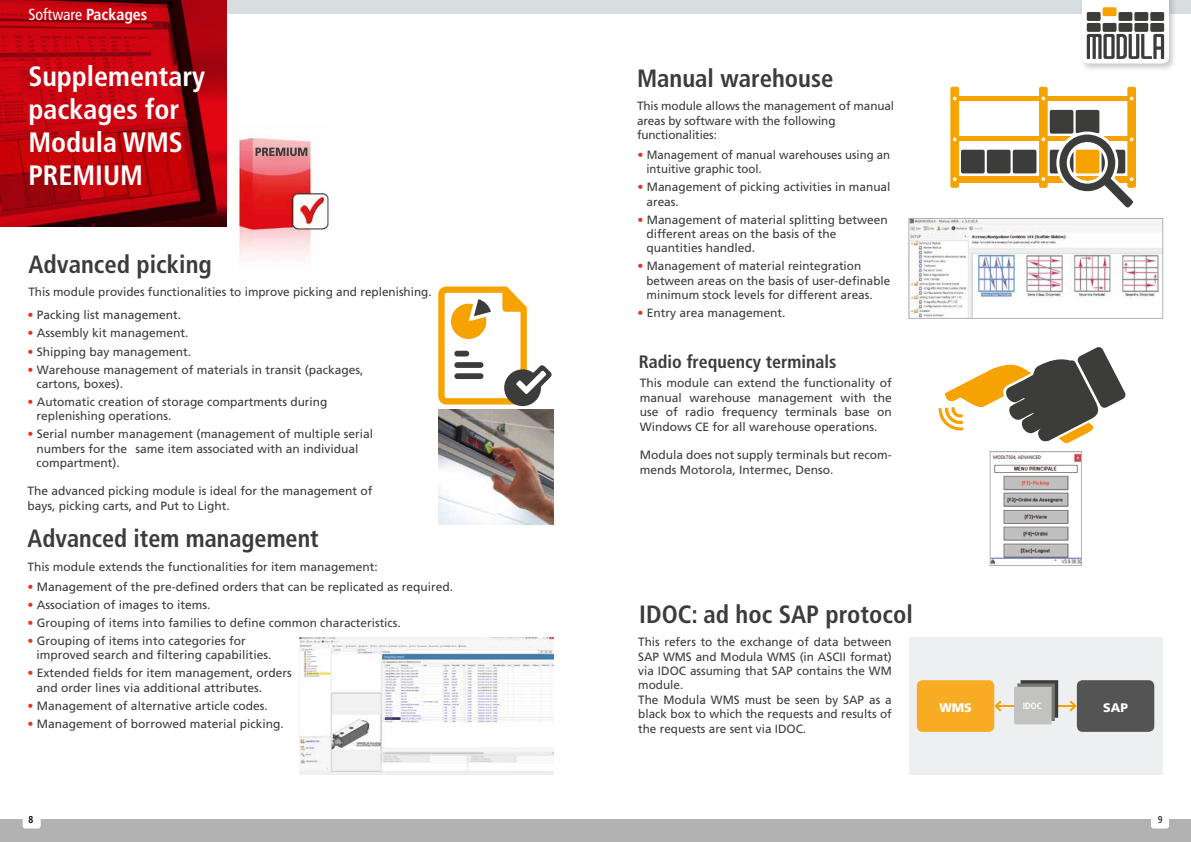
<style>
.page{position:relative;width:1191px;height:842px;background:#fff}
.page>*{position:absolute;margin:0;border:0;box-sizing:border-box;transform-origin:0 0}
.t1{font:700 condensed 28px/33px "Frutiger LT Std";color:#fff}
.t2{font:700 condensed 25px "Frutiger LT Std";color:#3c3c3b}
.t3{font:700 condensed 18px "Frutiger LT Std";color:#3c3c3b}
.t4{font:condensed 16px "Frutiger LT Std";color:#fff}
.t5{font:900 12.4px "Frutiger LT Std";color:#fff}
.t6{font:12px/14.4px "Frutiger LT Std";color:#3c3c3b}
.t7{font:12px/14.4px "Frutiger LT Std";color:#3c3c3b;scale:.95 1}
.t8{font:700 condensed 10px "Frutiger LT Std";color:#000;scale:.94 1}
.t9{font:700 condensed 10px "Frutiger LT Std";color:#3c3c3b;scale:.94 1}
.t10{font:700 condensed 9.1px "Frutiger LT Std";color:#fff}
.s1{font-weight:700}
.s2{color:#e63323}
</style>
<div class="page">
<div style="left:0;top:819px;width:1191px;height:23px;background:#b3b2b2"></div>
<div style="left:1151px;top:815px;width:18px;height:13px;background:#fff;border-radius:3px"></div>
<div style="left:23px;top:815px;width:18px;height:13px;background:#fff;border-radius:3px"></div>
<div style="left:227px;top:0;width:964px;height:14px;background:#d8dde0"></div>
<div style="left:1079px;top:0;width:98px;height:72px;background:#8a959c;opacity:.5"></div>
<svg style="left:1082px;top:0;width:87px;height:63px"></svg>
<img style="left:0;top:0;width:227px;height:227px">
<img style="left:235px;top:134px;width:94px;height:127px">
<svg style="left:255px;top:148px;width:52px;height:8px"></svg>
<img style="left:299px;top:637px;width:254px;height:137px">
<div style="left:909px;top:637px;width:253px;height:138px;background:#edeff1"></div>
<div style="left:917px;top:680px;width:77px;height:52px;background:#f8ac23;border-radius:6px"></div>
<div style="left:1076px;top:680px;width:78px;height:52px;background:#555454;border-radius:6px"></div>
<hr style="left:995px;top:705px;width:80px;height:2px;background:#f6a200">
<svg style="left:1069px;top:698px;width:8px;height:15px"></svg>
<svg style="left:994px;top:698px;width:8px;height:15px"></svg>
<svg style="left:1014px;top:680px;width:44px;height:44px;background:#aaaaa9"></svg>
<svg style="left:438px;top:286px;width:114px;height:121px"></svg>
<img style="left:438px;top:409px;width:115px;height:115px">
<svg style="left:950px;top:87px;width:9px;height:101px"></svg>
<svg style="left:1039px;top:87px;width:8px;height:101px"></svg>
<div style="left:958px;top:96px;width:82px;height:5px;background:#f6a200"></div>
<div style="left:1046px;top:96px;width:82px;height:5px;background:#f6a200"></div>
<div style="left:958px;top:136px;width:82px;height:5px;background:#f6a200"></div>
<div style="left:1046px;top:136px;width:82px;height:5px;background:#f6a200"></div>
<div style="left:958px;top:176px;width:82px;height:6px;background:#f6a200"></div>
<div style="left:1046px;top:176px;width:82px;height:6px;background:#f6a200"></div>
<div style="left:961px;top:150px;width:23px;height:23px;background:#3c3c3b;border-radius:2px"></div>
<div style="left:986px;top:150px;width:24px;height:23px;background:#3c3c3b;border-radius:2px"></div>
<div style="left:1012px;top:150px;width:24px;height:23px;background:#3c3c3b;border-radius:2px"></div>
<div style="left:1049px;top:150px;width:24px;height:23px;background:#3c3c3b;border-radius:2px"></div>
<div style="left:1049px;top:110px;width:24px;height:24px;background:#3c3c3b;border-radius:2px"></div>
<svg style="left:1055px;top:87px;width:81px;height:121px"></svg>
<svg style="left:938px;top:347px;width:188px;height:97px"></svg>
<img style="left:910px;top:220px;width:251px;height:97px">
<div style="left:908px;top:218px;width:255px;height:101px;border:1px solid #b3b2b2"></div>
<img style="left:992px;top:453px;width:87px;height:111px">
<div style="left:990px;top:451px;width:91px;height:115px;border:1px solid #b3b2b2"></div>
<h3 class="t4" style="left:28px;top:5px;width:121px">Software <span class="s1">Packages</span></h3>
<h1 class="t1" style="left:28px;top:60px;width:178px">Supplementary packages for<br>Modula WMS<br>PREMIUM</h1>
<h2 class="t2" style="left:28px;top:249px;width:185px">Advanced picking</h2>
<p class="t6" style="left:28px;top:285px;width:405px">This module provides functionalities to improve picking and replenishing.</p>
<p class="t6" style="left:28px;top:308px;width:155px"><span class="s2">•</span> Packing list management.</p>
<p class="t6" style="left:28px;top:326px;width:162px"><span class="s2">•</span> Assembly kit management.</p>
<p class="t6" style="left:28px;top:344px;width:165px"><span class="s2">•</span> Shipping bay management.</p>
<p class="t6" style="left:37px;top:362px;width:328px;text-indent:-9px"><span class="s2">•</span> Warehouse management of materials in transit (packages, cartons, boxes).</p>
<p class="t6" style="left:37px;top:395px;width:292px;text-indent:-9px"><span class="s2">•</span> Automatic creation of storage compartments during replenishing operations.</p>
<p class="t6" style="left:37px;top:427px;width:338px;text-indent:-9px"><span class="s2">•</span> Serial number management (management of multiple serial numbers for the same item associated with an individual compartment).</p>
<p class="t6" style="left:28px;top:484px;width:346px">The advanced picking module is ideal for the management of bays, picking carts, and Put to Light.</p>
<h2 class="t2" style="left:28px;top:524px;width:293px">Advanced item management</h2>
<p class="t6" style="left:28px;top:560px;width:352px">This module extends the functionalities for item management:</p>
<p class="t6" style="left:28px;top:580px;width:427px"><span class="s2">•</span> Management of the pre-defined orders that can be replicated as required.</p>
<p class="t6" style="left:28px;top:598px;width:184px"><span class="s2">•</span> Association of images to items.</p>
<p class="t6" style="left:28px;top:616px;width:375px"><span class="s2">•</span> Grouping of items into families to define common characteristics.</p>
<p class="t6" style="left:37px;top:634px;width:236px;text-indent:-9px"><span class="s2">•</span> Grouping of items into categories for improved search and filtering capabilities.</p>
<p class="t6" style="left:37px;top:666px;width:257px;text-indent:-9px"><span class="s2">•</span> Extended fields for item management, orders and order lines via additional attributes.</p>
<p class="t6" style="left:28px;top:698px;width:242px"><span class="s2">•</span> Management of alternative article codes.</p>
<p class="t6" style="left:28px;top:716px;width:258px"><span class="s2">•</span> Management of borrowed material picking.</p>
<h2 class="t2" style="left:637px;top:63px;width:198px">Manual warehouse</h2>
<p class="t6" style="left:637px;top:99px;width:259px">This module allows the management of manual areas by software with the following functionalities:</p>
<p class="t7" style="left:646px;top:147px;width:258px;text-indent:-9px"><span class="s2">•</span> Management of manual warehouses using an intuitive graphic tool.</p>
<p class="t6" style="left:646px;top:180px;width:245px;text-indent:-9px"><span class="s2">•</span> Management of picking activities in manual areas.</p>
<p class="t6" style="left:646px;top:212px;width:243px;text-indent:-9px"><span class="s2">•</span> Management of material splitting between different areas on the basis of the quantities handled.</p>
<p class="t6" style="left:646px;top:259px;width:245px;text-indent:-9px"><span class="s2">•</span> Management of material reintegration between areas on the basis of user-definable minimum stock levels for different areas.</p>
<p class="t6" style="left:637px;top:306px;width:150px"><span class="s2">•</span> Entry area management.</p>
<h3 class="t3" style="left:639px;top:351px;width:199px">Radio frequency terminals</h3>
<p class="t6" style="left:640px;top:376px;width:253px;text-align:justify">This module can extend the functionality of manual warehouse management with the use of radio frequency terminals base on Windows CE for all warehouse operations.</p>
<p class="t6" style="left:640px;top:448px;width:253px">Modula does not supply terminals but recom&shy;mends Motorola, Intermec, Denso.</p>
<h2 class="t2" style="left:639px;top:599px;width:275px">IDOC: ad hoc SAP protocol</h2>
<p class="t6" style="left:638px;top:635px;width:255px">This refers to the exchange of data between SAP WMS and Modula WMS (in ASCII format) via IDOC assuming that SAP contains the WM module.<br>The Modula WMS must be seen by SAP as a black box to which the requests and results of the requests are sent via IDOC.</p>
<p class="t5" style="left:939px;top:700px;width:34px">WMS</p>
<p class="t10" style="left:1022px;top:700px;width:21px">IDOC</p>
<p class="t5" style="left:1103px;top:700px;width:26px">SAP</p>
<p class="t8" style="left:28px;top:813px;width:7px">8</p>
<p class="t9" style="left:1157px;top:813px;width:7px">9</p>
</div>
